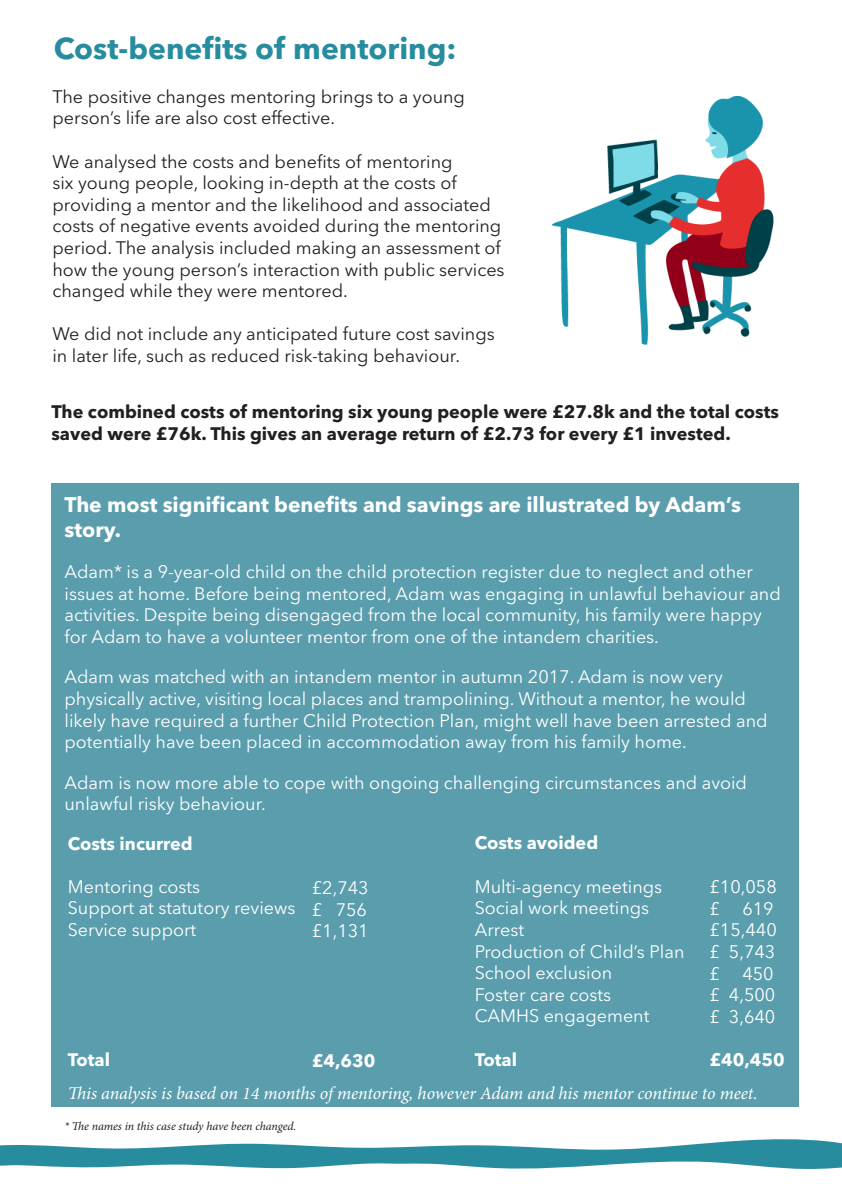
<style>
.page{position:relative;width:842px;height:1191px;background:#fff}
.page>*{position:absolute;margin:0;border:0;box-sizing:border-box;transform-origin:0 0}
.t1{font:700 30px "Avenir Next LT Pro";color:#278c9e}
.t2{font:700 21px/25.2px "Avenir Next LT Pro";color:#fff}
.t3{font:18px/21.6px "Avenir Next LT Pro";color:#fff}
.t4{font:18px/21.6px "Avenir Next LT Pro";color:#231f20}
.t5{font:700 18px/21.6px "Avenir Next LT Pro";color:#231f20}
.t6{font:italic 18px "Minion Pro";letter-spacing:-.005em;color:#fff}
.t7{font:700 18px "Avenir Next LT Pro";color:#fff}
.t8{font:italic 12px "Minion Pro";letter-spacing:-.005em;color:#231f20}
</style>
<div class="page">
<div style="left:51px;top:483px;width:747px;height:623px;background:#5a9dad"></div>
<svg style="left:0;top:1139px;width:842px;height:30px"></svg>
<img style="left:551px;top:95px;width:223px;height:250px">
<p class="t1" style="left:54px;top:30px;width:404px">Cost-benefits of mentoring:</p>
<p class="t4" style="left:52px;top:86px;width:414px">The positive changes mentoring brings to a young person’s life are also cost effective.</p>
<p class="t4" style="left:52px;top:150px;width:454px">We analysed the costs and benefits of mentoring<br>six young people, looking in-depth at the costs of providing a mentor and the likelihood and associated costs of negative events avoided during the mentoring period. The analysis included making an assessment of how the young person’s interaction with public services changed while they were mentored.</p>
<p class="t4" style="left:52px;top:323px;width:444px">We did not include any anticipated future cost savings in later life, such as reduced risk-taking behaviour.</p>
<p class="t5" style="left:51px;top:401px;width:729px">The combined costs of mentoring six young people were £27.8k and the total costs saved were £76k. This gives an average return of £2.73 for every £1 invested.</p>
<p class="t2" style="left:65px;top:492px;width:678px">The most significant benefits and savings are illustrated by Adam’s story.</p>
<p class="t3" style="left:65px;top:561px;width:718px">Adam* is a 9-year-old child on the child protection register due to neglect and other issues at home. Before being mentored, Adam was engaging in unlawful behaviour and activities. Despite being disengaged from the local community, his family were happy for Adam to have a volunteer mentor from one of the intandem charities.</p>
<p class="t3" style="left:65px;top:666px;width:705px">Adam was matched with an intandem mentor in autumn 2017. Adam is now very physically active, visiting local places and trampolining. Without a mentor, he would likely have required a further Child Protection Plan, might well have been arrested and potentially have been placed in accommodation away from his family home.</p>
<p class="t3" style="left:65px;top:771px;width:684px">Adam is now more able to cope with ongoing challenging circumstances and avoid unlawful risky behaviour.</p>
<p class="t7" style="left:68px;top:832px;width:126px">Costs incurred</p>
<p class="t3" style="left:68px;top:875px;width:229px">Mentoring costs<br>Support at statutory reviews<br>Service support</p>
<p class="t3" style="left:312px;top:877px;width:58px;text-align:justify">£2,743 £ 756 £1,131</p>
<p class="t7" style="left:68px;top:1048px;width:44px">Total</p>
<p class="t7" style="left:312px;top:1049px;width:65px">£4,630</p>
<p class="t7" style="left:475px;top:832px;width:125px">Costs avoided</p>
<p class="t3" style="left:475px;top:875px;width:189px">Multi-agency meetings</p>
<p class="t3" style="left:475px;top:897px;width:176px">Social work meetings</p>
<p class="t3" style="left:475px;top:918px;width:211px">Arrest<br>Production of Child’s Plan<br>School exclusion</p>
<p class="t3" style="left:475px;top:983px;width:176px">Foster care costs<br>CAMHS engagement</p>
<p class="t7" style="left:475px;top:1048px;width:44px">Total</p>
<p class="t3" style="left:709px;top:876px;width:69px">£10,058 £</p>
<p class="t3" style="left:709px;top:897px;width:69px;text-align:right">619 £15,440</p>
<p class="t3" style="left:709px;top:941px;width:67px">£ 5,743</p>
<p class="t3" style="left:709px;top:962px;width:12px">£</p>
<p class="t3" style="left:742px;top:962px;width:33px">450</p>
<p class="t3" style="left:709px;top:984px;width:67px">£ 4,500</p>
<p class="t3" style="left:709px;top:1005px;width:67px">£ 3,640</p>
<p class="t7" style="left:709px;top:1048px;width:77px">£40,450</p>
<p class="t6" style="left:68px;top:1081px;width:691px">This analysis is based on 14 months of mentoring, however Adam and his mentor continue to meet.</p>
<p class="t8" style="left:65px;top:1117px;width:233px">* The names in this case study have been changed.</p>
</div>
